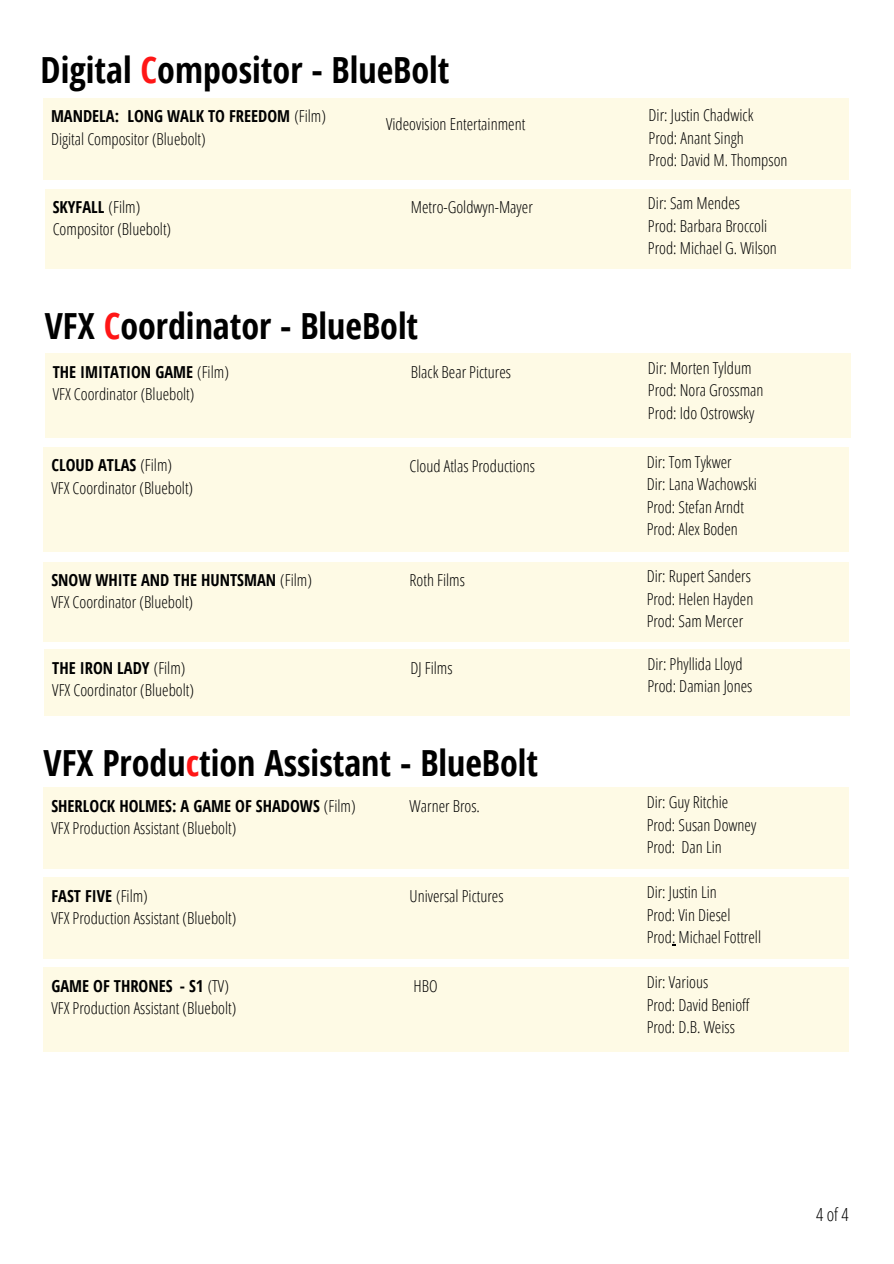
<style>
.page{position:relative;width:894px;height:1264px;background:#fff}
.page>*{position:absolute;margin:0;border:0;box-sizing:border-box;transform-origin:0 0}
.t1{font:700 36px "Open Sans Condensed";color:#000}
.t2{font:300 18px "Open Sans Condensed";color:#000}
.t3{font:300 16.5px/22.5px "Open Sans Condensed";color:#000}
.t4{font:700 16.5px "Open Sans Condensed";color:#000}
.s1{color:#ff1616}
.s2{font-weight:300}
</style>
<div class="page">
<div style="left:44px;top:561px;width:805px;height:80px;background:#fefae5"></div>
<div style="left:44px;top:649px;width:805px;height:66px;background:#fefae5"></div>
<div style="left:44px;top:787px;width:805px;height:82px;background:#fefae5"></div>
<div style="left:44px;top:877px;width:805px;height:82px;background:#fefae5"></div>
<div style="left:44px;top:967px;width:805px;height:85px;background:#fefae5"></div>
<div style="left:44px;top:447px;width:805px;height:104px;background:#fefae5"></div>
<div style="left:45px;top:353px;width:805px;height:85px;background:#fefae5"></div>
<div style="left:45px;top:189px;width:805px;height:79px;background:#fefae5"></div>
<div style="left:43px;top:98px;width:805px;height:81px;background:#fefae5"></div>
<p class="t1" style="left:41px;top:45px;width:410px">Digital <span class="s1">C</span>ompositor - BlueBolt</p>
<p class="t3" style="left:386px;top:112px;width:141px">Videovision Entertainment</p>
<h2 class="t3" style="left:648px;top:103px;width:106px">Dir: Justin Chadwick</h2>
<p class="t3" style="left:648px;top:126px;width:140px">Prod: Anant Singh<br>Prod: David M. Thompson</p>
<p class="t4" style="left:51px;top:104px;width:276px">MANDELA: LONG WALK TO FREEDOM <span class="s2">(Film)</span></p>
<p class="t3" style="left:51px;top:127px;width:156px">Digital Compositor (Bluebolt)</p>
<p class="t4" style="left:53px;top:195px;width:89px">SKYFALL <span class="s2">(Film)</span></p>
<p class="t3" style="left:53px;top:218px;width:120px">Compositor (Bluebolt)</p>
<p class="t3" style="left:411px;top:195px;width:123px">Metro-Goldwyn-Mayer</p>
<p class="t3" style="left:647px;top:191px;width:94px">Dir: Sam Mendes</p>
<p class="t3" style="left:647px;top:214px;width:121px">Prod: Barbara Broccoli</p>
<p class="t3" style="left:647px;top:236px;width:130px">Prod: Michael G. Wilson</p>
<h1 class="t1" style="left:45px;top:300px;width:375px">VFX <span class="s1">C</span>oordinator - BlueBolt</h1>
<p class="t4" style="left:53px;top:360px;width:178px">THE IMITATION GAME <span class="s2">(Film)</span></p>
<p class="t3" style="left:53px;top:382px;width:143px">VFX Coordinator (Bluebolt)</p>
<p class="t3" style="left:411px;top:360px;width:102px">Black Bear Pictures</p>
<p class="t3" style="left:647px;top:356px;width:105px">Dir: Morten Tyldum</p>
<p class="t3" style="left:647px;top:378px;width:117px">Prod: Nora Grossman</p>
<p class="t3" style="left:647px;top:401px;width:108px">Prod: Ido Ostrowsky</p>
<p class="t4" style="left:51px;top:453px;width:122px">CLOUD ATLAS <span class="s2">(Film)</span></p>
<p class="t3" style="left:51px;top:476px;width:143px">VFX Coordinator (Bluebolt)</p>
<p class="t3" style="left:409px;top:454px;width:127px">Cloud Atlas Productions</p>
<p class="t3" style="left:646px;top:450px;width:86px">Dir: Tom Tykwer</p>
<p class="t3" style="left:646px;top:473px;width:112px">Dir: Lana Wachowski</p>
<p class="t3" style="left:646px;top:495px;width:99px">Prod: Stefan Arndt</p>
<p class="t3" style="left:646px;top:518px;width:93px">Prod: Alex Boden</p>
<p class="t4" style="left:51px;top:568px;width:262px">SNOW WHITE AND THE HUNTSMAN <span class="s2">(Film)</span></p>
<p class="t3" style="left:51px;top:590px;width:143px">VFX Coordinator (Bluebolt)</p>
<p class="t3" style="left:409px;top:568px;width:57px">Roth Films</p>
<p class="t3" style="left:646px;top:564px;width:106px">Dir: Rupert Sanders</p>
<p class="t3" style="left:646px;top:587px;width:108px">Prod: Helen Hayden</p>
<p class="t3" style="left:646px;top:609px;width:98px">Prod: Sam Mercer</p>
<p class="t4" style="left:52px;top:656px;width:135px">THE IRON LADY <span class="s2">(Film)</span></p>
<p class="t3" style="left:52px;top:678px;width:143px">VFX Coordinator (Bluebolt)</p>
<p class="t3" style="left:410px;top:656px;width:44px">DJ Films</p>
<p class="t3" style="left:647px;top:652px;width:97px">Dir: Phyllida Lloyd</p>
<p class="t3" style="left:647px;top:674px;width:106px">Prod: Damian Jones</p>
<p class="t1" style="left:44px;top:737px;width:496px">VFX Produ<span class="s1">c</span>tion Assistant - BlueBolt</p>
<h1 class="t4" style="left:51px;top:794px;width:305px">SHERLOCK HOLMES: A GAME OF SHADOWS <span class="s2">(Film)</span></h1>
<p class="t3" style="left:51px;top:816px;width:186px">VFX Production Assistant (Bluebolt)</p>
<p class="t3" style="left:409px;top:794px;width:72px">Warner Bros.</p>
<p class="t3" style="left:646px;top:790px;width:83px">Dir: Guy Ritchie</p>
<p class="t3" style="left:646px;top:813px;width:111px">Prod: Susan Downey</p>
<p class="t3" style="left:646px;top:835px;width:77px">Prod: Dan Lin</p>
<p class="t4" style="left:51px;top:884px;width:98px">FAST FIVE <span class="s2">(Film)</span></p>
<p class="t3" style="left:51px;top:906px;width:186px">VFX Production Assistant (Bluebolt)</p>
<p class="t3" style="left:409px;top:884px;width:95px">Universal Pictures</p>
<p class="t3" style="left:646px;top:880px;width:72px">Dir: Justin Lin</p>
<p class="t3" style="left:646px;top:902px;width:85px">Prod: Vin Diesel</p>
<p class="t3" style="left:646px;top:925px;width:116px">Prod: Michael Fottrell</p>
<p class="t4" style="left:51px;top:974px;width:179px">GAME OF THRONES - S1 <span class="s2">(TV)</span></p>
<p class="t3" style="left:51px;top:996px;width:186px">VFX Production Assistant (Bluebolt)</p>
<p class="t3" style="left:413px;top:974px;width:26px">HBO</p>
<p class="t3" style="left:646px;top:970px;width:63px">Dir: Various</p>
<p class="t3" style="left:646px;top:992px;width:104px">Prod: David Benioff</p>
<p class="t3" style="left:646px;top:1015px;width:90px">Prod: D.B. Weiss</p>
<h1 class="t2" style="left:816px;top:1201px;width:34px">4 of 4</h1>
</div>
